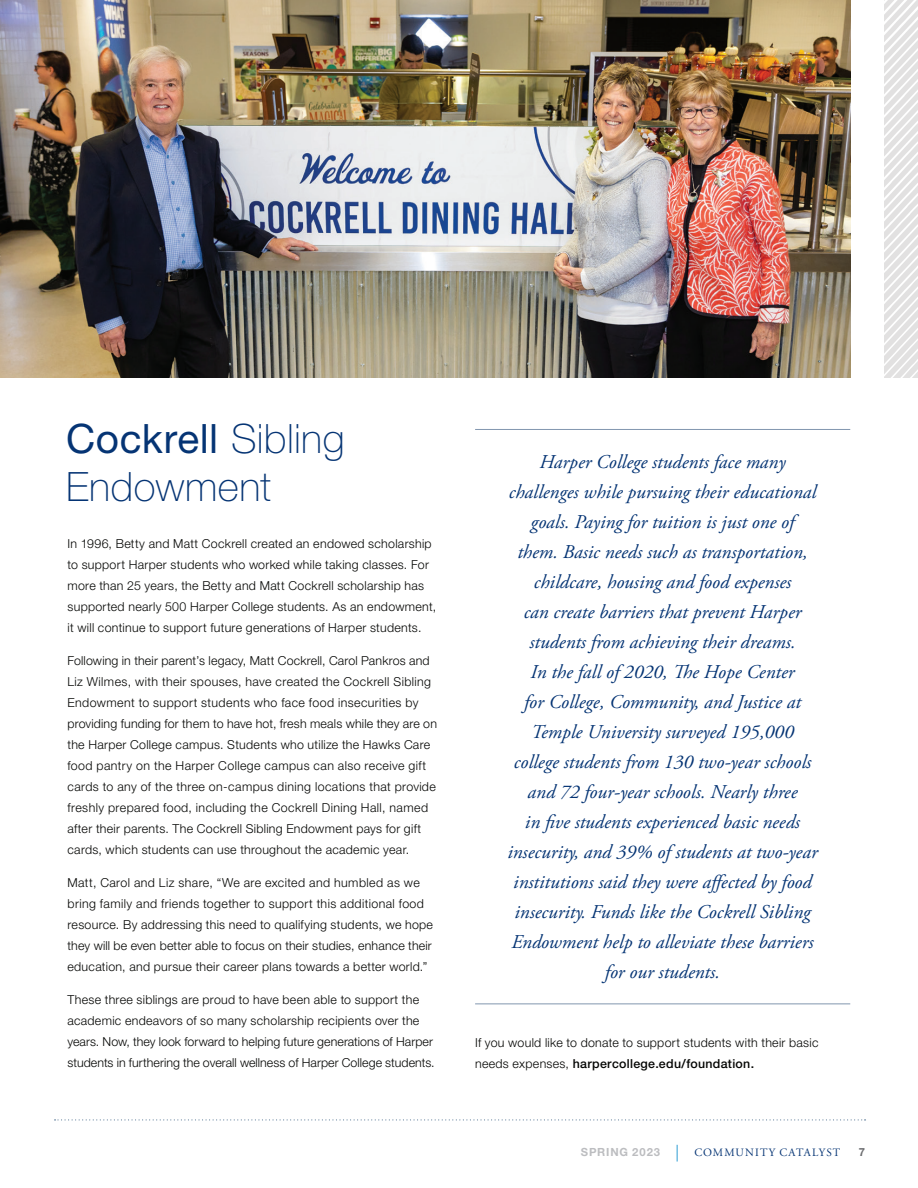
<style>
.page{position:relative;width:918px;height:1188px;background:#fff}
.page>*{position:absolute;margin:0;border:0;box-sizing:border-box;transform-origin:0 0}
.t1{font:100 40.5px/48px "Helvetica Neue LT Std";letter-spacing:.015em;color:#053474}
.t2{font:italic 19.5px/30px "Adobe Garamond Pro";color:#053474;text-align:center}
.t3{font:300 12.3px/21px "Helvetica Neue LT Std";letter-spacing:.025em;color:#040503}
.t4{font:11.25px "Adobe Garamond Pro";letter-spacing:.095em;color:#053474}
.t5{font:700 11.25px "Helvetica Neue LT Std";letter-spacing:.075em;color:#bcbdc0}
.t6{font:700 11.25px "Helvetica Neue LT Std";color:#6c6d70}
.s1{font-weight:400}
.s2{font-weight:500}
</style>
<div class="page">
<svg style="left:677px;top:1145px;width:1px;height:17px"></svg>
<svg style="left:55px;top:1119px;width:811px;height:1px"></svg>
<hr style="left:475px;top:1004px;width:375px;height:1px;background:#8296af">
<hr style="left:475px;top:429px;width:375px;height:1px;background:#8296af">
<img style="left:0;top:0;width:850px;height:378px">
<svg style="left:884px;top:0;width:34px;height:378px"></svg>
<h1 class="t1" style="left:66px;top:414px;width:280px"><span class="s1">Cockrell</span> Sibling<br>Endowment</h1>
<p class="t3" style="left:68px;top:533px;width:370px">In 1996, Betty and Matt Cockrell created an endowed scholarship to support Harper students who worked while taking classes. For more than 25 years, the Betty and Matt Cockrell scholarship has supported nearly 500 Harper College students. As an endowment, it will continue to support future generations of Harper students.</p>
<p class="t3" style="left:68px;top:650px;width:371px">Following in their parent’s legacy, Matt Cockrell, Carol Pankros and Liz Wilmes, with their spouses, have created the Cockrell Sibling Endowment to support students who face food insecurities by providing funding for them to have hot, fresh meals while they are on the Harper College campus. Students who utilize the Hawks Care food pantry on the Harper College campus can also receive gift cards to any of the three on-campus dining locations that provide freshly prepared food, including the Cockrell Dining Hall, named after their parents. The Cockrell Sibling Endowment pays for gift cards, which students can use throughout the academic year.</p>
<p class="t3" style="left:68px;top:872px;width:367px">Matt, Carol and Liz share, “We are excited and humbled as we bring family and friends together to support this additional food resource. By addressing this need to qualifying students, we hope they will be even better able to focus on their studies, enhance their education, and pursue their career plans towards a better world.”</p>
<p class="t3" style="left:68px;top:989px;width:369px">These three siblings are proud to have been able to support the academic endeavors of so many scholarship recipients over the years. Now, they look forward to helping future generations of Harper students in furthering the overall wellness of Harper College students.</p>
<p class="t2" style="left:507px;top:447px;width:312px">Harper College students face many challenges while pursuing their educational goals. Paying for tuition is just one of<br>them. Basic needs such as transportation, childcare, housing and food expenses<br>can create barriers that prevent Harper students from achieving their dreams.<br>In the fall of 2020, The Hope Center<br>for College, Community, and Justice at Temple University surveyed 195,000 college students from 130 two-year schools and 72 four-year schools. Nearly three<br>in five students experienced basic needs insecurity, and 39% of students at two-year institutions said they were affected by food insecurity. Funds like the Cockrell Sibling Endowment help to alleviate these barriers for our students.</p>
<p class="t3" style="left:475px;top:1032px;width:345px">If you would like to donate to support students with their basic needs expenses, <span class="s2">harpercollege.edu/foundation.</span></p>
<p class="t5" style="left:581px;top:1145px;width:81px">SPRING 2023</p>
<p class="t4" style="left:695px;top:1146px;width:147px">COMMUNITY CATALYST</p>
<p class="t6" style="left:859px;top:1145px;width:8px">7</p>
</div>
